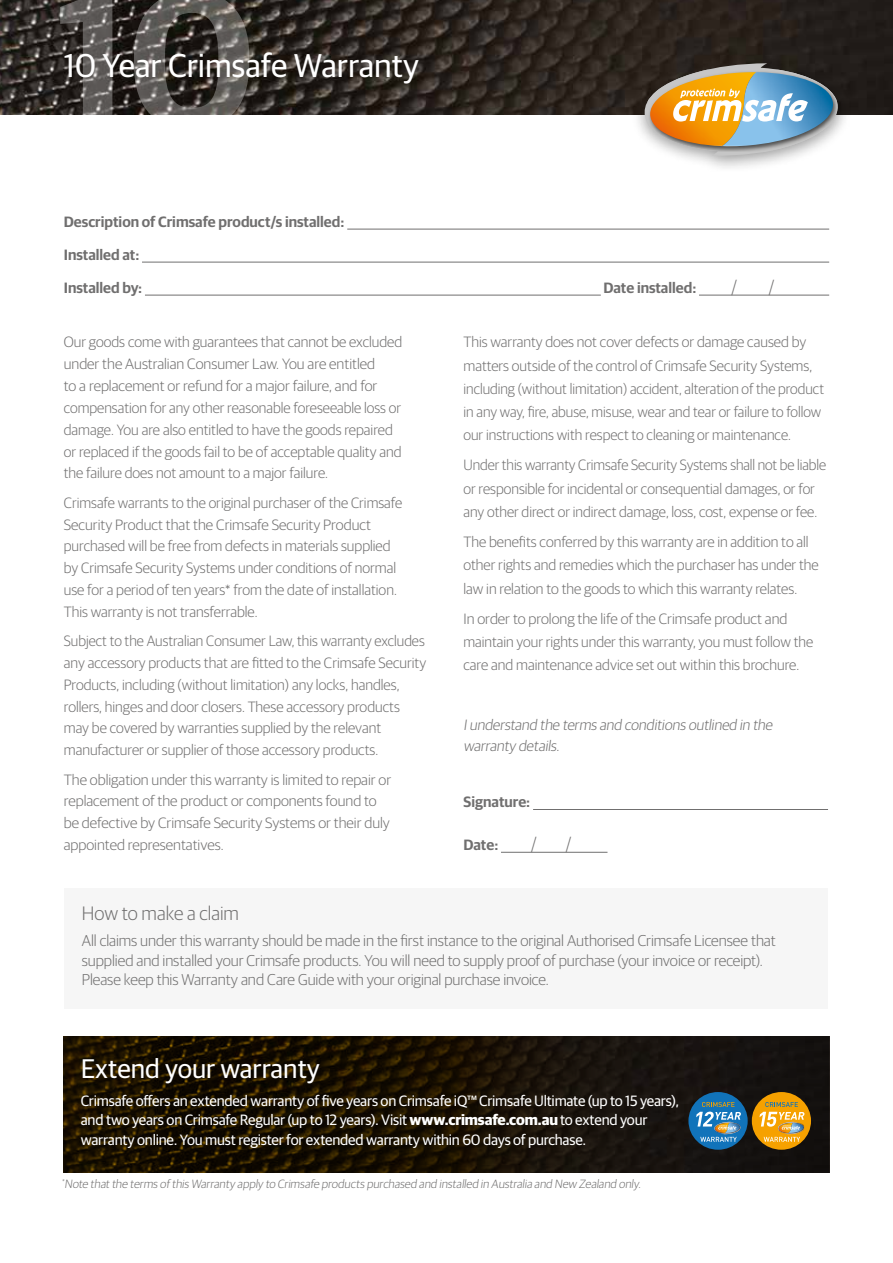
<style>
.page{position:relative;width:893px;height:1263px;background:#fff}
.page>*{position:absolute;margin:0;border:0;box-sizing:border-box;transform-origin:0 0}
.t1{font:600 193.5px "Guardian Sans";color:#fff}
.t2{font:33px "Guardian Sans";color:#fff}
.t3{font:27px "Guardian Sans";color:#fff}
.t4{font:300 19.5px "Guardian Sans";color:#706f6f}
.t5{font:300 18px "Guardian Sans";color:#706f6f}
.t6{font:300 15.75px/19.5px "Guardian Sans";letter-spacing:-.005em;color:#706f6f}
.t7{font:300 15px/21.9px "Guardian Sans";color:#706f6f}
.t8{font:15px/19.5px "Guardian Sans";letter-spacing:-.015em;color:#fff}
.t9{font:600 15px "Guardian Sans";color:#706f6f}
.t10{font:300 12px "Guardian Sans";color:#706f6f}
.s1{font-weight:700}
</style>
<div class="page">
<img style="left:0;top:0;width:893px;height:115px">
<div style="left:631px;top:54px;width:221px;height:120px;background:#000;opacity:.4"></div>
<svg style="left:645px;top:63px;width:194px;height:93px;background:#a7a088"></svg>
<hr style="left:533px;top:809px;width:295px;height:1px;background:#706f6f">
<hr style="left:501px;top:852px;width:106px;height:1px;background:#706f6f">
<hr style="left:347px;top:229px;width:482px;height:1px;background:#706f6f">
<hr style="left:142px;top:262px;width:687px;height:1px;background:#706f6f">
<hr style="left:145px;top:295px;width:456px;height:1px;background:#706f6f">
<hr style="left:699px;top:295px;width:130px;height:1px;background:#706f6f">
<div style="left:65px;top:888px;width:763px;height:120px;background:#f6f6f6"></div>
<div style="left:64px;top:1036px;width:765px;height:136px;background:#151210"></div>
<svg style="left:64px;top:1036px;width:626px;height:136px"></svg>
<div style="left:688px;top:1092px;width:60px;height:58px;background:#1173ba;border-radius:50%"></div>
<svg style="left:696px;top:1102px;width:45px;height:40px"></svg>
<div style="left:752px;top:1092px;width:59px;height:58px;background:#f6a100;border-radius:50%"></div>
<svg style="left:759px;top:1102px;width:46px;height:40px"></svg>
<h1 class="t1" style="left:56px;top:-82px;width:202px">10</h1>
<h2 class="t2" style="left:64px;top:42px;width:357px">10 Year Crimsafe Warranty</h2>
<p class="t9" style="left:64px;top:211px;width:282px">Description of Crimsafe product/s installed:</p>
<p class="t9" style="left:64px;top:244px;width:77px">Installed at:</p>
<p class="t9" style="left:64px;top:277px;width:80px">Installed by:</p>
<p class="t9" style="left:603px;top:277px;width:94px">Date installed:</p>
<p class="t5" style="left:731px;top:274px;width:7px">/</p>
<p class="t5" style="left:769px;top:274px;width:7px">/</p>
<p class="t7" style="left:64px;top:330px;width:340px">Our goods come with guarantees that cannot be excluded under the Australian Consumer Law. You are entitled<br>to a replacement or refund for a major failure, and for compensation for any other reasonable foreseeable loss or damage. You are also entitled to have the goods repaired or replaced if the goods fail to be of acceptable quality and the failure does not amount to a major failure.</p>
<p class="t7" style="left:64px;top:491px;width:340px">Crimsafe warrants to the original purchaser of the Crimsafe Security Product that the Crimsafe Security Product purchased will be free from defects in materials supplied by Crimsafe Security Systems under conditions of normal use for a period of ten years* from the date of installation.<br>This warranty is not transferrable.</p>
<p class="t7" style="left:64px;top:629px;width:364px">Subject to the Australian Consumer Law, this warranty excludes any accessory products that are fitted to the Crimsafe Security Products, including (without limitation) any locks, handles, rollers, hinges and door closers. These accessory products may be covered by warranties supplied by the relevant manufacturer or supplier of those accessory products.</p>
<p class="t7" style="left:64px;top:767px;width:329px">The obligation under this warranty is limited to repair or replacement of the product or components found to be defective by Crimsafe Security Systems or their duly appointed representatives.</p>
<p class="t7" style="left:463px;top:330px;width:362px;line-height:23.1px">This warranty does not cover defects or damage caused by matters outside of the control of Crimsafe Security Systems, including (without limitation) accident, alteration of the product in any way, fire, abuse, misuse, wear and tear or failure to follow our instructions with respect to cleaning or maintenance.</p>
<p class="t7" style="left:463px;top:453px;width:364px;line-height:23.1px">Under this warranty Crimsafe Security Systems shall not be liable or responsible for incidental or consequential damages, or for any other direct or indirect damage, loss, cost, expense or fee.</p>
<p class="t7" style="left:463px;top:529px;width:357px;line-height:23.1px">The benefits conferred by this warranty are in addition to all other rights and remedies which the purchaser has under the law in relation to the goods to which this warranty relates.</p>
<p class="t7" style="left:463px;top:606px;width:351px;line-height:23.1px">In order to prolong the life of the Crimsafe product and maintain your rights under this warranty, you must follow the care and maintenance advice set out within this brochure.</p>
<p class="t7" style="left:463px;top:713px;width:313px">Iunderstand the terms and conditions outlined in the warranty details.</p>
<p class="t9" style="left:463px;top:791px;width:68px">Signature:</p>
<p class="t9" style="left:463px;top:834px;width:36px">Date:</p>
<p class="t5" style="left:531px;top:831px;width:7px">/</p>
<p class="t5" style="left:566px;top:831px;width:7px">/</p>
<h3 class="t4" style="left:82px;top:900px;width:159px">How to make a claim</h3>
<p class="t6" style="left:82px;top:930px;width:695px">All claims under this warranty should be made in the first instance to the original Authorised Crimsafe Licensee that supplied and installed your Crimsafe products. You will need to supply proof of purchase (your invoice or receipt).<br>Please keep this Warranty and Care Guide with your original purchase invoice.</p>
<h3 class="t3" style="left:81px;top:1049px;width:240px">Extend your warranty</h3>
<p class="t8" style="left:81px;top:1090px;width:600px">Crimsafe offers an extended warranty of five years on Crimsafe iQ™ Crimsafe Ultimate (up to 15 years), and two years on Crimsafe Regular (up to 12 years). Visit <span class="s1">www.crimsafe.com.au</span> to extend your warranty online. You must register for extended warranty within 60 days of purchase.</p>
<p class="t10" style="left:62px;top:1175px;width:582px"><sup>*</sup>Note thatthe terms of this Warranty apply to Crimsafe products purchased and installed in Australia and New Zealand only.</p>
</div>
